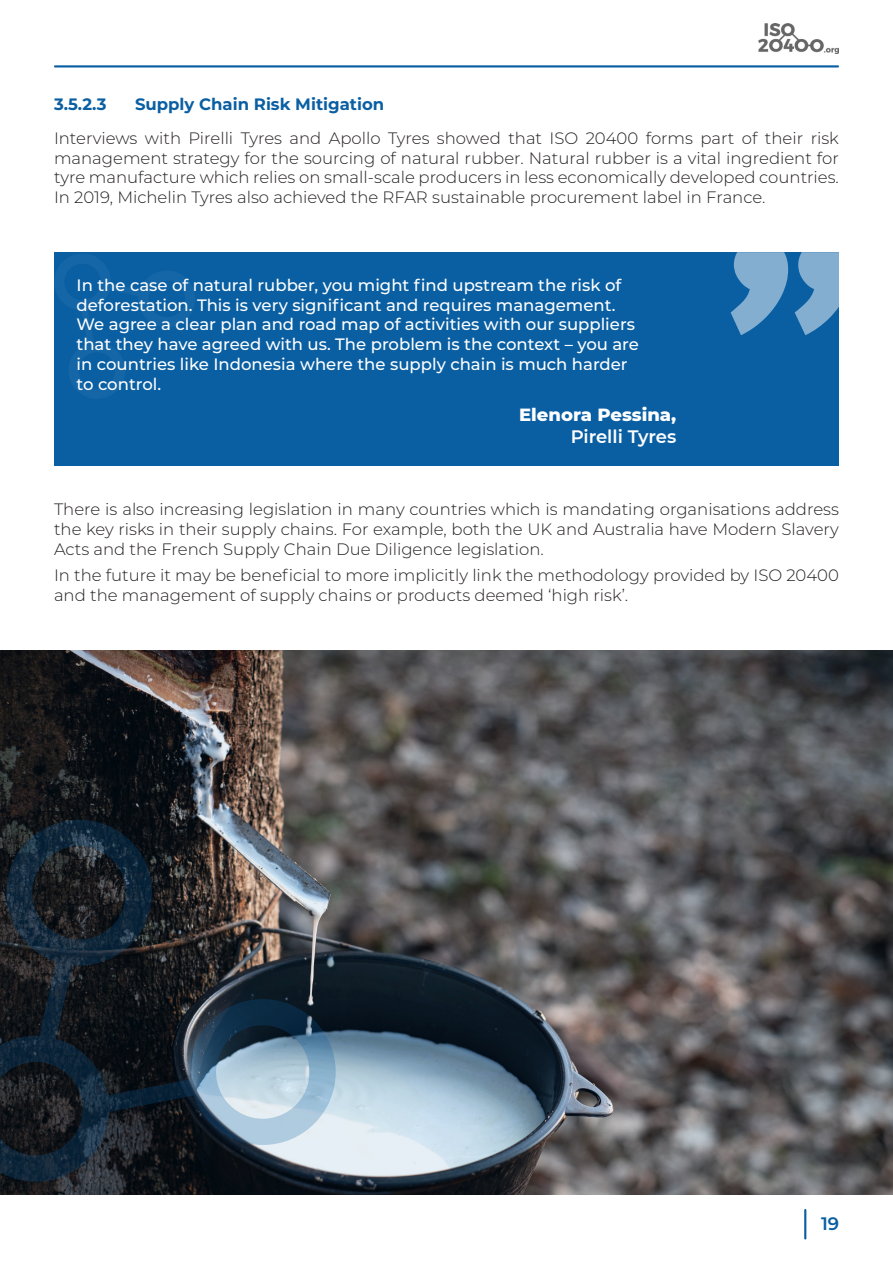
<style>
.page{position:relative;width:893px;height:1263px;background:#fff}
.page>*{position:absolute;margin:0;border:0;box-sizing:border-box;transform-origin:0 0}
.Quote_bold{font:800 18px/21.6px "Montserrat";color:#fff;text-align:right}
.t1{font:600 18px "Montserrat";color:#0a5fa3}
.Body{font:300 16.5px/19.8px "Montserrat";color:#231f20;text-align:justify}
.Quote_body{font:500 16.5px/19.8px "Montserrat";color:#fff}
.Sub_Heading_3{font:700 16.5px "Montserrat";color:#0a5fa3}
.s1{font-weight:600}
</style>
<div class="page">
<img style="left:758px;top:24px;width:81px;height:30px">
<hr style="left:804px;top:1209px;width:2px;height:30px;background:#0a5fa3">
<hr style="left:54px;top:65px;width:785px;height:3px;background:#0a5fa3">
<svg style="left:0;top:650px;width:893px;height:544px;background:#555658"></svg>
<div style="left:54px;top:252px;width:785px;height:213px;background:#0a5fa3"></div>
<svg style="left:55px;top:254px;width:140px;height:144px"></svg>
<svg style="left:731px;top:252px;width:108px;height:83px"></svg>
<svg style="left:0;top:820px;width:336px;height:362px;background:#363f47"></svg>
<p class="Sub_Heading_3" style="left:54px;top:93px;width:54px">3.5.2.3</p>
<p class="Sub_Heading_3" style="left:135px;top:93px;width:251px">Supply Chain Risk Mitigation</p>
<p class="Body" style="left:54px;top:127px;width:786px">Interviews with Pirelli Tyres and Apollo Tyres showed that ISO 20400 forms part of their risk management strategy for the sourcing of natural rubber. Natural rubber is a vital ingredient for tyre manufacture which relies on small-scale producers in less economically developed countries.<br>In 2019, Michelin Tyres also achieved the RFAR sustainable procurement label in France.</p>
<p class="Quote_body" style="left:77px;top:274px;width:564px">In the case of natural rubber, you might find upstream the risk of deforestation. This is very significant and requires management.<br>We agree a clear plan and road map of activities with our suppliers that they have agreed with us. The problem is the context – you are in countries like Indonesia where the supply chain is much harder to control.</p>
<p class="Quote_bold" style="left:519px;top:403px;width:159px">Elenora Pessina,<br><span class="s1">Pirelli Tyres</span></p>
<p class="Body" style="left:54px;top:499px;width:786px">There is also increasing legislation in many countries which is mandating organisations address the key risks in their supply chains. For example, both the UK and Australia have Modern Slavery Acts and the French Supply Chain Due Diligence legislation.</p>
<p class="Body" style="left:54px;top:565px;width:786px">In the future it may be beneficial to more implicitly link the methodology provided by ISO 20400 and the management of supply chains or products deemed ‘high risk’.</p>
<p class="t1" style="left:821px;top:1211px;width:20px">19</p>
</div>
